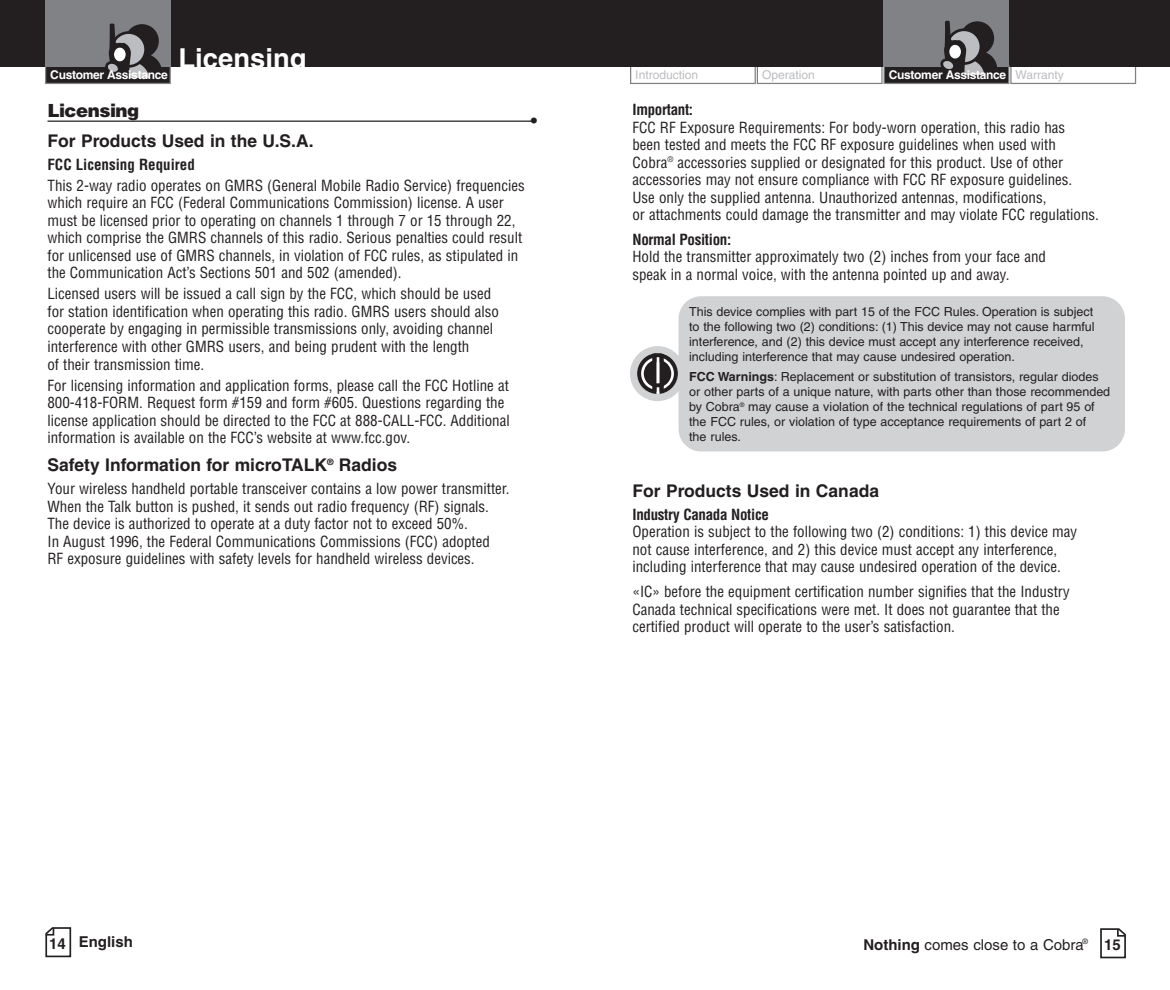
<style>
.page{position:relative;width:1170px;height:990px;background:#fff}
.page>*{position:absolute;margin:0;border:0;box-sizing:border-box;transform-origin:0 0}
.t1{font:700 27.5px "Helvetica";color:#fff}
.t2{font:900 18px "Helvetica";letter-spacing:-.025em;color:#231f20}
.t3{font:700 18px "Helvetica";color:#231f20}
.t4{font:700 17.5px "Helvetica";color:#231f20}
.t5{font:condensed 15px/17.5px "Helvetica";color:#231f20}
.t6{font:700 condensed 15px "Helvetica";letter-spacing:-.02em;color:#231f20}
.t7{font:15px "Helvetica";color:#231f20}
.t8{font:700 condensed 15px "Helvetica";color:#231f20}
.t9{font:700 15px "Helvetica";color:#231f20}
.t10{font:12.5px/15px "Helvetica";color:#231f20}
.t11{font:700 12px "Helvetica";letter-spacing:-.03em;color:#fff}
.t12{font:12px "Helvetica";color:#bcbdc0}
.t13{font:7.5px "Helvetica";color:#231f20}
.s1{font-weight:700}
</style>
<div class="page">
<div style="left:1010px;top:65px;width:126px;height:19px;border:1px solid #808285"></div>
<div style="left:757px;top:65px;width:126px;height:19px;border:1px solid #808285"></div>
<div style="left:630px;top:65px;width:126px;height:19px;border:1px solid #808285"></div>
<div style="left:572px;top:0;width:598px;height:68px;background:#231f20"></div>
<div style="left:884px;top:66px;width:125px;height:17px;background:#231f20"></div>
<div style="left:884px;top:65px;width:125px;height:19px;border:1px solid #808285"></div>
<div style="left:884px;top:0;width:125px;height:67px;background:#808285"></div>
<svg style="left:940px;top:21px;width:57px;height:55px"></svg>
<div style="left:0;top:0;width:602px;height:68px;background:#231f20"></div>
<div style="left:46px;top:66px;width:124px;height:17px;background:#231f20"></div>
<div style="left:45px;top:65px;width:126px;height:19px;border:1px solid #808285"></div>
<div style="left:45px;top:0;width:126px;height:67px;background:#808285"></div>
<svg style="left:105px;top:23px;width:56px;height:55px"></svg>
<hr style="left:48px;top:121px;width:488px;height:1px;background:#231f20">
<div style="left:679px;top:296px;width:446px;height:155px;background:#d1d2d4;border-radius:22px"></div>
<div style="left:630px;top:346px;width:55px;height:55px;background:#d1d2d4;border-radius:50%"></div>
<svg style="left:637px;top:353px;width:41px;height:41px"></svg>
<svg style="left:45px;top:927px;width:27px;height:30px"></svg>
<svg style="left:1100px;top:928px;width:26px;height:30px"></svg>
<p class="t11" style="left:50px;top:70px;width:119px">Customer Assistance</p>
<p class="t2" style="left:48px;top:104px;width:93px">Licensing</p>
<h1 class="t1" style="left:178px;top:47px;width:130px">Licensing</h1>
<p class="t3" style="left:531px;top:114px;width:8px">•</p>
<p class="t4" style="left:48px;top:134px;width:268px">For Products Used in the U.S.A.</p>
<p class="t8" style="left:48px;top:159px;width:149px">FCC Licensing Required</p>
<p class="t5" style="left:48px;top:178px;width:479px">This 2-way radio operates on GMRS (General Mobile Radio Service) frequencies which require an FCC (Federal Communications Commission) license. A user must be licensed prior to operating on channels 1 through 7 or 15 through 22, which comprise the GMRS channels of this radio. Serious penalties could result for unlicensed use of GMRS channels, in violation of FCC rules, as stipulated in the Communication Act’s Sections 501 and 502 (amended).</p>
<p class="t5" style="left:48px;top:287px;width:453px">Licensed users will be issued a call sign by the FCC, which should be used for station identification when operating this radio. GMRS users should also cooperate by engaging in permissible transmissions only, avoiding channel interference with other GMRS users, and being prudent with the length<br>of their transmission time.</p>
<p class="t5" style="left:48px;top:378px;width:464px">For licensing information and application forms, please call the FCC Hotline at 800-418-FORM. Request form #159 and form #605. Questions regarding the license application should be directed to the FCC at 888-CALL-FCC. Additional information is available on the FCC’s website at www.fcc.gov.</p>
<p class="t4" style="left:48px;top:458px;width:351px">Safety Information for microTALK<sup>®</sup> Radios</p>
<p class="t5" style="left:48px;top:481px;width:463px">Your wireless handheld portable transceiver contains a low power transmitter.<br>When the Talk button is pushed, it sends out radio frequency (RF) signals.<br>The device is authorized to operate at a duty factor not to exceed 50%.<br>In August 1996, the Federal Communications Commissions (FCC) adopted<br>RF exposure guidelines with safety levels for handheld wireless devices.</p>
<p class="t12" style="left:635px;top:71px;width:64px">Introduction</p>
<p class="t12" style="left:762px;top:71px;width:54px">Operation</p>
<p class="t12" style="left:1016px;top:71px;width:50px">Warranty</p>
<p class="t11" style="left:889px;top:70px;width:119px">Customer Assistance</p>
<p class="t6" style="left:632px;top:104px;width:62px">Important:</p>
<p class="t5" style="left:632px;top:120px;width:468px">FCC RF Exposure Requirements: For body-worn operation, this radio has<br>been tested and meets the FCC RF exposure guidelines when used with Cobra<sup>®</sup> accessories supplied or designated for this product. Use of other accessories may not ensure compliance with FCC RF exposure guidelines.<br>Use only the supplied antenna. Unauthorized antennas, modifications,<br>or attachments could damage the transmitter and may violate FCC regulations.</p>
<p class="t6" style="left:632px;top:233px;width:100px">Normal Position:</p>
<p class="t5" style="left:632px;top:249px;width:415px">Hold the transmitter approximately two (2) inches from your face and speak in a normal voice, with the antenna pointed up and away.</p>
<p class="t10" style="left:689px;top:305px;width:407px">This device complies with part 15 of the FCC Rules. Operation is subject to the following two (2) conditions: (1) This device may not cause harmful interference, and (2) this device must accept any interference received, including interference that may cause undesired operation.</p>
<p class="t10" style="left:689px;top:371px;width:423px"><span class="s1">FCC Warnings</span>: Replacement or substitution of transistors, regular diodes or other parts of a unique nature, with parts other than those recommended by Cobra<sup>®</sup> may cause a violation of the technical regulations of part 95 of the FCC rules, or violation of type acceptance requirements of part 2 of<br>the rules.</p>
<p class="t4" style="left:632px;top:484px;width:248px">For Products Used in Canada</p>
<p class="t6" style="left:632px;top:509px;width:138px">Industry Canada Notice</p>
<p class="t5" style="left:632px;top:524px;width:446px">Operation is subject to the following two (2) conditions: 1) this device may not cause interference, and 2) this device must accept any interference, including interference that may cause undesired operation of the device.</p>
<p class="t5" style="left:632px;top:584px;width:439px">«IC» before the equipment certification number signifies that the Industry<br>Canada technical specifications were met. It does not guarantee that the certified product will operate to the user’s satisfaction.</p>
<p class="t9" style="left:49px;top:936px;width:85px">14 English</p>
<p class="t7" style="left:863px;top:939px;width:222px"><span class="s1">Nothing</span> comes close to a Cobra</p>
<p class="t9" style="left:1104px;top:939px;width:18px">15</p>
<p class="t13" style="left:1082px;top:939px;width:7px">®</p>
</div>
